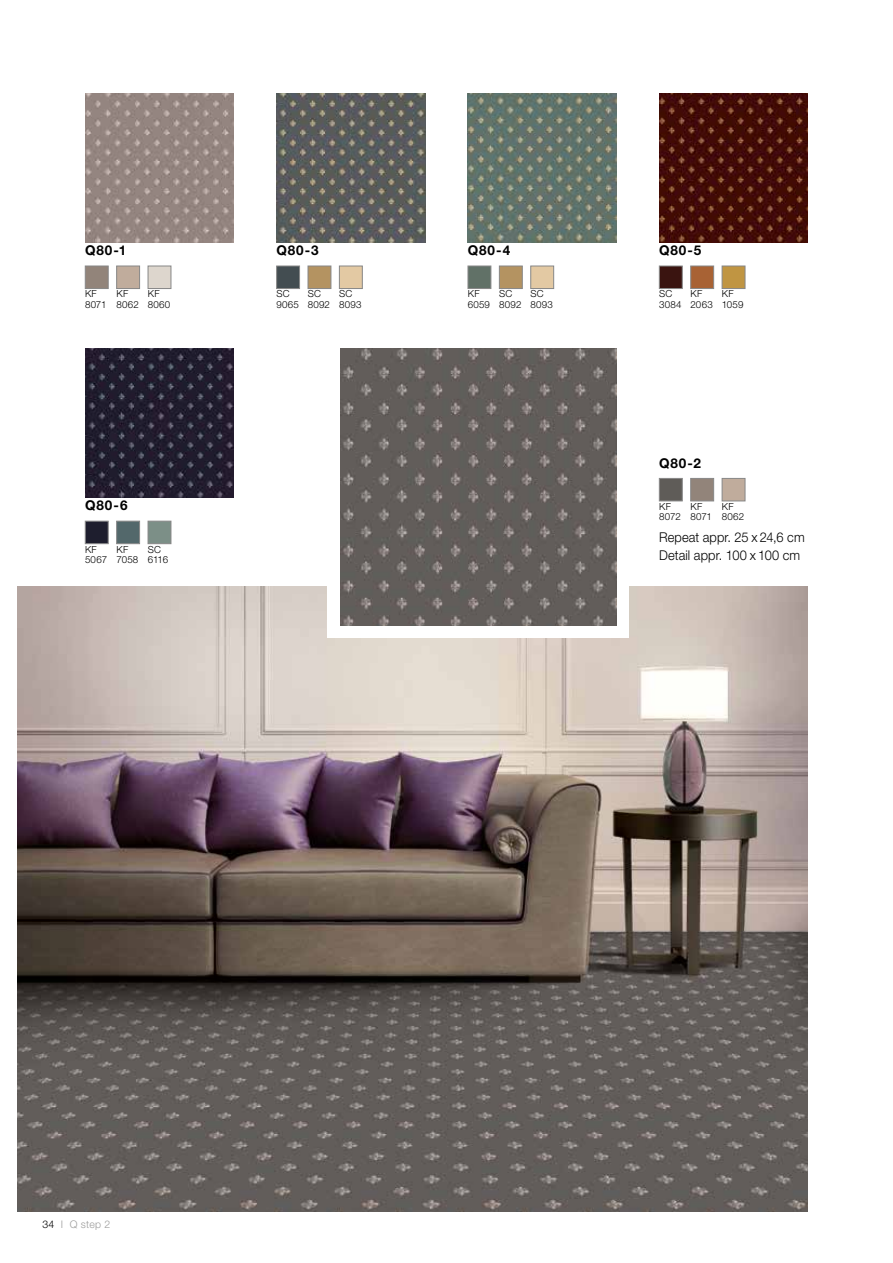
<style>
.page{position:relative;width:893px;height:1263px;background:#fff}
.page>*{position:absolute;margin:0;border:0;box-sizing:border-box;transform-origin:0 0}
.t1{font:300 13.5px/18px "Helvetica Neue LT Pro";letter-spacing:.01em;color:#000;scale:.95 1}
.t2{font:700 13.5px "Helvetica Neue LT Pro";letter-spacing:.07em;color:#000}
.t3{font:300 10.5px "Helvetica Neue LT Pro";letter-spacing:.02em;color:#9d9d9c}
.t4{font:300 9.75px/10.5px "Helvetica Neue LT Pro";letter-spacing:.025em;color:#000}
.s1{color:#000}
</style>
<div class="page">
<img style="left:17px;top:587px;width:791px;height:625px">
<div style="left:327px;top:336px;width:302px;height:302px;background:#fff"></div>
<img style="left:340px;top:349px;width:277px;height:276px">
<img style="left:85px;top:94px;width:149px;height:148px">
<div style="left:85px;top:266px;width:23px;height:23px;background:#92847a;border:1px solid #878787"></div>
<div style="left:116px;top:266px;width:24px;height:23px;background:#c0ac9c;border:1px solid #878787"></div>
<div style="left:148px;top:266px;width:23px;height:23px;background:#ddd6cd;border:1px solid #878787"></div>
<img style="left:85px;top:349px;width:149px;height:148px">
<img style="left:276px;top:94px;width:149px;height:148px">
<div style="left:276px;top:266px;width:24px;height:23px;background:#434d51;border:1px solid #878787"></div>
<div style="left:308px;top:266px;width:23px;height:23px;background:#b49361;border:1px solid #878787"></div>
<div style="left:339px;top:266px;width:24px;height:23px;background:#e3c9a3;border:1px solid #878787"></div>
<img style="left:468px;top:94px;width:149px;height:148px">
<div style="left:468px;top:266px;width:23px;height:23px;background:#617167;border:1px solid #878787"></div>
<div style="left:499px;top:266px;width:23px;height:23px;background:#b49361;border:1px solid #878787"></div>
<div style="left:530px;top:266px;width:24px;height:23px;background:#e3c9a3;border:1px solid #878787"></div>
<div style="left:659px;top:478px;width:23px;height:23px;background:#5f5c58;border:1px solid #878787"></div>
<div style="left:690px;top:478px;width:24px;height:23px;background:#92847a;border:1px solid #878787"></div>
<div style="left:722px;top:478px;width:23px;height:23px;background:#c0ac9c;border:1px solid #878787"></div>
<div style="left:85px;top:521px;width:23px;height:23px;background:#1e1e2e;border:1px solid #878787"></div>
<div style="left:116px;top:521px;width:24px;height:23px;background:#53686b;border:1px solid #878787"></div>
<div style="left:148px;top:521px;width:23px;height:23px;background:#7c8f87;border:1px solid #878787"></div>
<img style="left:659px;top:94px;width:149px;height:148px">
<div style="left:659px;top:266px;width:23px;height:23px;background:#3a1410;border:1px solid #878787"></div>
<div style="left:690px;top:266px;width:24px;height:23px;background:#a86234;border:1px solid #878787"></div>
<div style="left:722px;top:266px;width:23px;height:23px;background:#c09542;border:1px solid #878787"></div>
<h1 class="t2" style="left:85px;top:242px;width:43px">Q80-1</h1>
<p class="t4" style="left:116px;top:288px;width:24px">KF<br>8062</p>
<p class="t4" style="left:148px;top:288px;width:24px">KF<br>8060</p>
<p class="t4" style="left:85px;top:288px;width:23px">KF<br>8071</p>
<h1 class="t2" style="left:85px;top:497px;width:44px">Q80-6</h1>
<p class="t4" style="left:116px;top:544px;width:23px">KF<br>7058</p>
<p class="t4" style="left:148px;top:544px;width:22px">SC<br>6116</p>
<p class="t4" style="left:85px;top:544px;width:24px">KF<br>5067</p>
<h1 class="t2" style="left:276px;top:242px;width:44px">Q80-3</h1>
<p class="t4" style="left:308px;top:288px;width:24px">SC<br>8092</p>
<p class="t4" style="left:339px;top:288px;width:24px">SC<br>8093</p>
<p class="t4" style="left:276px;top:288px;width:24px">SC<br>9065</p>
<h1 class="t2" style="left:468px;top:242px;width:44px">Q80-4</h1>
<p class="t4" style="left:499px;top:288px;width:24px">SC<br>8092</p>
<p class="t4" style="left:530px;top:288px;width:24px">SC<br>8093</p>
<p class="t4" style="left:468px;top:288px;width:24px">KF<br>6059</p>
<h1 class="t2" style="left:659px;top:242px;width:44px">Q80-5</h1>
<p class="t4" style="left:690px;top:288px;width:24px">KF<br>2063</p>
<p class="t4" style="left:722px;top:288px;width:23px">KF<br>1059</p>
<p class="t4" style="left:659px;top:288px;width:24px">SC<br>3084</p>
<h1 class="t2" style="left:659px;top:454px;width:43px">Q80-2</h1>
<p class="t4" style="left:690px;top:501px;width:23px">KF<br>8071</p>
<p class="t4" style="left:722px;top:501px;width:24px">KF<br>8062</p>
<p class="t4" style="left:659px;top:501px;width:23px">KF<br>8072</p>
<h1 class="t1" style="left:659px;top:528px;width:155px">Repeat appr. 25 x 24,6 cm<br>Detail appr. 100 x 100 cm</h1>
<p class="t3" style="left:43px;top:1218px;width:69px"><span class="s1">34</span> I Q step 2</p>
</div>
